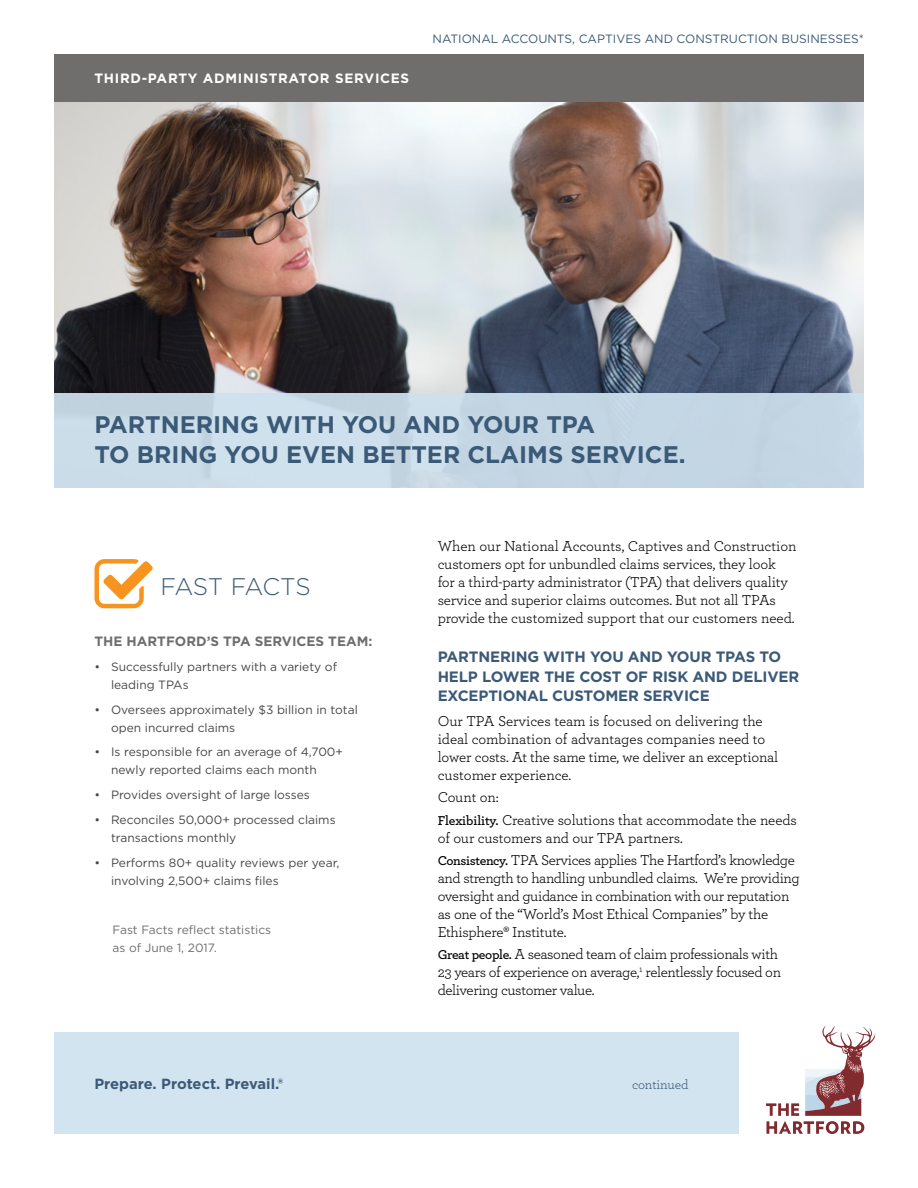
<style>
.page{position:relative;width:918px;height:1188px;background:#fff}
.page>*{position:absolute;margin:0;border:0;box-sizing:border-box;transform-origin:0 0}
.t1{font:700 24px/30px "Gotham";color:#3b5a78}
.t2{font:300 24px "Gotham";letter-spacing:-.015em;color:#3b5a78}
.t3{font:15px/18px "Archer";letter-spacing:-.015em;color:#000}
.t4{font:700 15px/19.5px "Gotham";letter-spacing:-.01em;color:#3b5a78}
.t5{font:700 14.7px "Gotham";color:#3b5a78}
.t6{font:700 13.5px "Gotham";letter-spacing:.05em;color:#fff}
.t7{font:700 13.5px "Gotham";color:#706d6d}
.t8{font:13.5px "Archer";letter-spacing:-.01em;color:#3b5a78}
.t9{font:12px/18px "Gotham";color:#474748}
.t10{font:12px "Gotham";color:#3b5a78}
.t11{font:12px/18px "Gotham";color:#706d6d}
.s1{font-weight:600;font-size:13.5px}
</style>
<div class="page">
<img style="left:54px;top:101px;width:810px;height:292px">
<div style="left:54px;top:54px;width:810px;height:47px;background:#706d6d"></div>
<div style="left:54px;top:1033px;width:685px;height:101px;background:#cee1ee"></div>
<svg style="left:766px;top:1026px;width:109px;height:108px"></svg>
<svg style="left:94px;top:559px;width:59px;height:49px"></svg>
<div style="left:54px;top:393px;width:810px;height:95px;background:#c4d7e5"></div>
<p class="t6" style="left:94px;top:69px;width:316px">THIRD-PARTY ADMINISTRATOR SERVICES</p>
<p class="t10" style="left:433px;top:31px;width:433px">NATIONAL ACCOUNTS, CAPTIVES AND CONSTRUCTION BUSINESSES*</p>
<h1 class="t1" style="left:94px;top:410px;width:593px">PARTNERING WITH YOU AND YOUR TPA<br>TO BRING YOU EVEN BETTER CLAIMS SERVICE.</h1>
<h1 class="t2" style="left:161px;top:572px;width:152px">FAST FACTS</h1>
<p class="t7" style="left:94px;top:632px;width:279px">THE HARTFORD’S TPA SERVICES TEAM:</p>
<p class="t9" style="left:111px;top:657px;width:228px;text-indent:-17px">• Successfully partners with a variety of leading TPAs</p>
<p class="t9" style="left:111px;top:700px;width:248px;text-indent:-17px">• Oversees approximately $3 billion in total open incurred claims</p>
<p class="t9" style="left:111px;top:743px;width:234px;text-indent:-17px">• Is responsible for an average of 4,700+ newly reported claims each month</p>
<p class="t9" style="left:94px;top:786px;width:217px">• Provides oversight of large losses</p>
<p class="t9" style="left:111px;top:810px;width:226px;text-indent:-17px">• Reconciles 50,000+ processed claims transactions monthly</p>
<p class="t9" style="left:111px;top:853px;width:230px;text-indent:-17px">• Performs 80+ quality reviews per year, involving 2,500+ claims files</p>
<p class="t11" style="left:113px;top:921px;width:160px">Fast Facts reflect statistics as of June 1, 2017.</p>
<p class="t3" style="left:438px;top:536px;width:361px">When our National Accounts, Captives and Construction customers opt for unbundled claims services, they look<br>for a third-party administrator (TPA) that delivers quality service and superior claims outcomes. But not all TPAs provide the customized support that our customers need.</p>
<p class="t4" style="left:438px;top:647px;width:363px">PARTNERING WITH YOU AND YOUR TPAS TO<br>HELP LOWER THE COST OF RISK AND DELIVER<br>EXCEPTIONAL CUSTOMER SERVICE</p>
<p class="t3" style="left:438px;top:711px;width:342px">Our TPA Services team is focused on delivering the ideal combination of advantages companies need to lower costs. At the same time, we deliver an exceptional customer experience.</p>
<p class="t3" style="left:438px;top:786px;width:361px;line-height:22.4px">Count on:<br><span class="s1">Flexibility.</span> Creative solutions that accommodate the needs</p>
<p class="t3" style="left:438px;top:826px;width:359px;line-height:22.4px">of our customers and our TPA partners.<br><span class="s1">Consistency.</span> TPA Services applies The Hartford’s knowledge</p>
<p class="t3" style="left:438px;top:868px;width:364px">and strength to handling unbundled claims. We’re providing oversight and guidance in combination with our reputation as one of the “World’s Most Ethical Companies” by the Ethisphere® Institute.</p>
<p class="t3" style="left:438px;top:945px;width:345px"><span class="s1">Great people.</span> A seasoned team of claim professionals with<br>23 years of experience on average,<sup>1</sup> relentlessly focused on delivering customer value.</p>
<p class="t5" style="left:94px;top:1074px;width:190px">Prepare. Protect. Prevail.®</p>
<p class="t8" style="left:632px;top:1075px;width:58px">continued</p>
</div>
